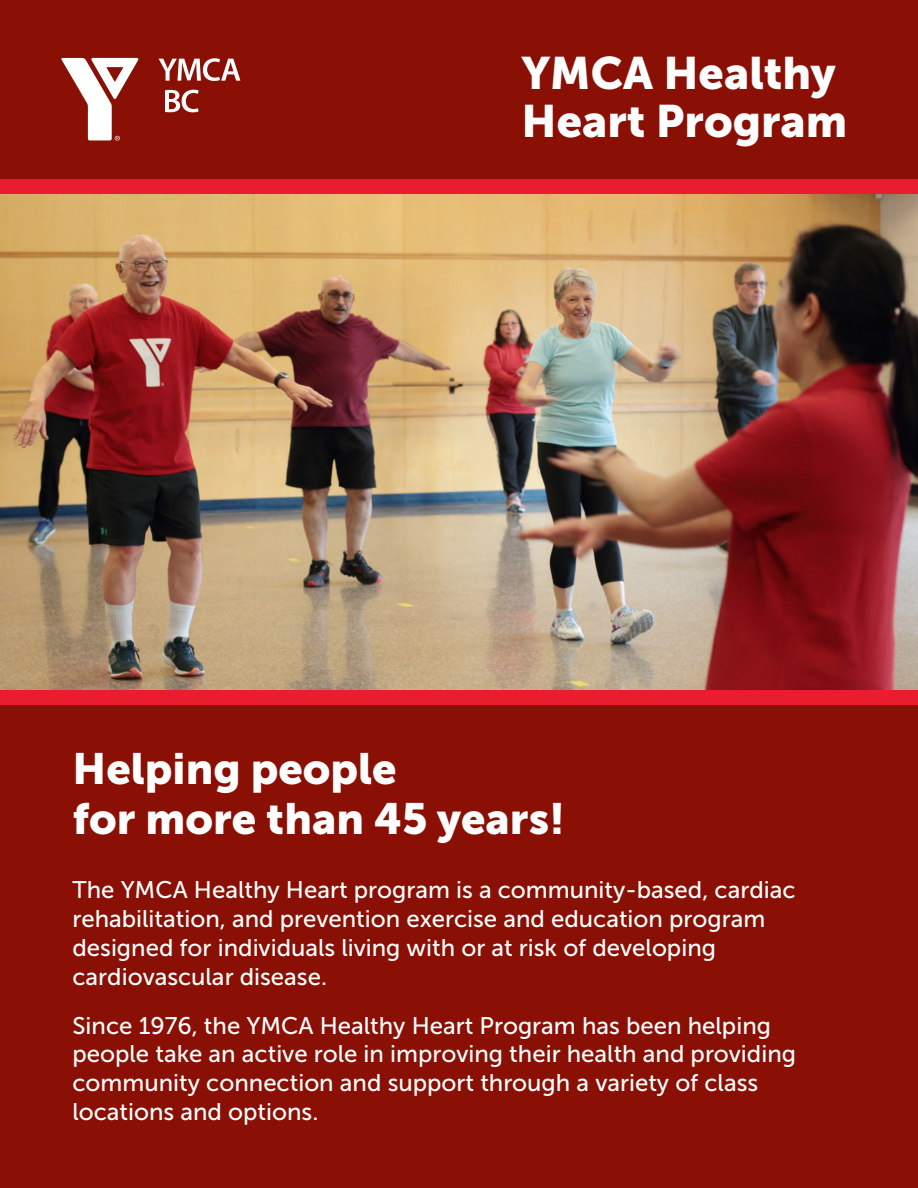
<style>
.page{position:relative;width:918px;height:1188px;background:#fff}
.page>*{position:absolute;margin:0;border:0;box-sizing:border-box;transform-origin:0 0}
.t1{font:45.15px/47.4px "Museo Sans 900";color:#fff}
.t2{font:43.5px/49.5px "Museo Sans 900";color:#fff}
.t3{font:24px/28.8px "Museo Sans 500";color:#fff}
</style>
<div class="page">
<img style="left:0;top:193px;width:918px;height:497px">
<div style="left:0;top:0;width:918px;height:193px;background:#e91d2d"></div>
<div style="left:0;top:690px;width:918px;height:242px;background:#e91d2d"></div>
<div style="left:0;top:0;width:918px;height:178px;background:#8a1005"></div>
<div style="left:0;top:705px;width:918px;height:483px;background:#8a1005"></div>
<svg style="left:61px;top:58px;width:77px;height:83px"></svg>
<svg style="left:159px;top:58px;width:81px;height:23px"></svg>
<svg style="left:165px;top:90px;width:34px;height:22px"></svg>
<h1 class="t1" style="left:522px;top:50px;width:327px">YMCA Healthy<br>Heart Program</h1>
<h2 class="t2" style="left:73px;top:744px;width:494px">Helping people<br>for more than 45 years!</h2>
<p class="t3" style="left:73px;top:876px;width:725px">The YMCA Healthy Heart program is a community-based, cardiac rehabilitation, and prevention exercise and education program designed for individuals living with or at risk of developing cardiovascular disease.</p>
<p class="t3" style="left:73px;top:1011px;width:725px">Since 1976, the YMCA Healthy Heart Program has been helping people take an active role in improving their health and providing community connection and support through a variety of class locations and options.</p>
</div>
